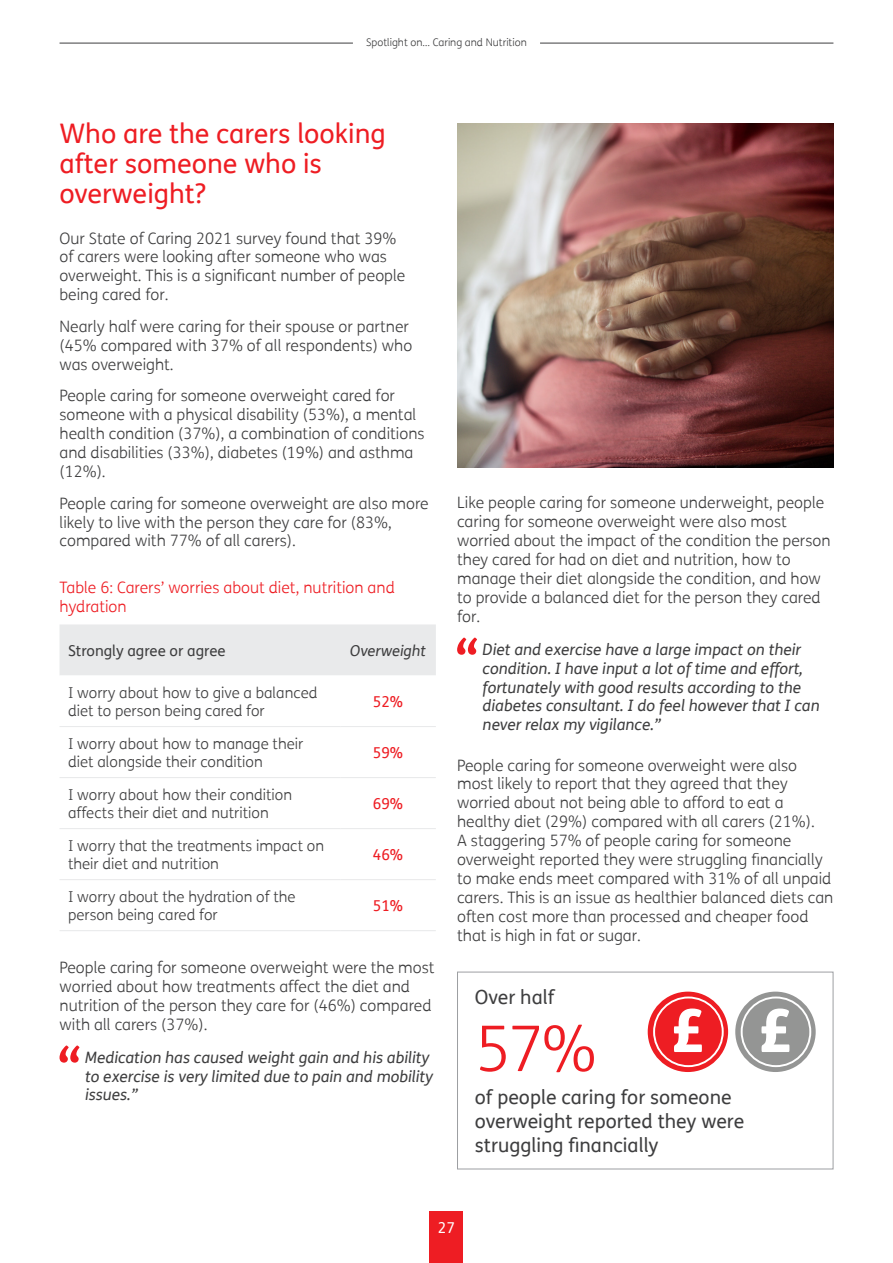
<style>
.page{position:relative;width:893px;height:1263px;background:#fff}
.page>*{position:absolute;margin:0;border:0;box-sizing:border-box;transform-origin:0 0}
.t1{font:300 63px "FS Me";color:#ee1d23}
.H2_Subhead{font:27px/30px "FS Me";color:#ee1d23}
.t2{font:19.5px/24px "FS Me";color:#3e3e3f}
.Body{font:300 15.75px/18.9px "FS Me";color:#3e3e3f}
.Inline_Quote{font:italic 15.75px/18.9px "FS Me";color:#3e3e3f}
.H3_Subhead{font:300 15.75px/18.9px "FS Me";color:#ee1d23}
.t3{font:300 15px/18px "FS Me";color:#3e3e3f}
.t4{font:15px "FS Me";color:#3e3e3f}
.t5{font:15px "FS Me";color:#ee1d23}
.t6{font:italic 15px "FS Me";color:#3e3e3f}
.t7{font:15px "FS Me";color:#fff}
.t8{font:300 10.5px "FS Me";color:#3e3e3f}
</style>
<div class="page">
<img style="left:457px;top:123px;width:376px;height:345px">
<div style="left:60px;top:624px;width:376px;height:51px;background:#e9eaeb"></div>
<hr style="left:60px;top:726px;width:280px;height:1px;background:#e9eaeb">
<hr style="left:340px;top:726px;width:96px;height:1px;background:#e9eaeb">
<hr style="left:60px;top:777px;width:280px;height:1px;background:#e9eaeb">
<hr style="left:60px;top:828px;width:280px;height:1px;background:#e9eaeb">
<hr style="left:60px;top:879px;width:280px;height:1px;background:#e9eaeb">
<hr style="left:340px;top:777px;width:96px;height:1px;background:#e9eaeb">
<hr style="left:340px;top:828px;width:96px;height:1px;background:#e9eaeb">
<hr style="left:340px;top:879px;width:96px;height:1px;background:#e9eaeb">
<hr style="left:60px;top:930px;width:280px;height:1px;background:#e9eaeb">
<hr style="left:340px;top:930px;width:96px;height:1px;background:#e9eaeb">
<svg style="left:457px;top:637px;width:20px;height:18px"></svg>
<svg style="left:60px;top:1045px;width:19px;height:18px"></svg>
<div style="left:457px;top:972px;width:376px;height:197px;border:1px solid #9d9fa2"></div>
<svg style="left:648px;top:991px;width:80px;height:81px"></svg>
<svg style="left:735px;top:991px;width:81px;height:81px"></svg>
<div style="left:430px;top:1211px;width:33px;height:52px;background:#ee1d23"></div>
<hr style="left:60px;top:43px;width:293px;height:1px;background:#3e3e3f">
<hr style="left:540px;top:43px;width:293px;height:1px;background:#3e3e3f">
<p class="t8" style="left:366px;top:35px;width:162px">Spotlight on… Caring and Nutrition</p>
<p class="H2_Subhead" style="left:60px;top:118px;width:328px">Who are the carers looking after someone who is overweight?</p>
<p class="Body" style="left:60px;top:228px;width:347px">Our State of Caring 2021 survey found that 39% of carers were looking after someone who was overweight. This is a significant number of people being cared for.</p>
<p class="Body" style="left:60px;top:316px;width:354px">Nearly half were caring for their spouse or partner (45% compared with 37% of all respondents) who was overweight.</p>
<p class="Body" style="left:60px;top:386px;width:367px">People caring for someone overweight cared for someone with a physical disability (53%), a mental health condition (37%), a combination of conditions and disabilities (33%), diabetes (19%) and asthma (12%).</p>
<p class="Body" style="left:60px;top:493px;width:371px">People caring for someone overweight are also more likely to live with the person they care for (83%, compared with 77% of all carers).</p>
<p class="H3_Subhead" style="left:60px;top:577px;width:337px">Table 6: Carers’ worries about diet, nutrition and hydration</p>
<p class="t4" style="left:68px;top:640px;width:159px">Strongly agree or agree</p>
<p class="t6" style="left:350px;top:640px;width:77px">Overweight</p>
<p class="t3" style="left:68px;top:683px;width:251px">I worry about how to give a balanced diet to person being cared for</p>
<p class="t5" style="left:373px;top:691px;width:32px">52%</p>
<p class="t3" style="left:68px;top:734px;width:237px">I worry about how to manage their diet alongside their condition</p>
<p class="t5" style="left:373px;top:742px;width:32px">59%</p>
<p class="t3" style="left:68px;top:785px;width:226px">I worry about how their condition affects their diet and nutrition</p>
<p class="t5" style="left:373px;top:793px;width:32px">69%</p>
<p class="t3" style="left:68px;top:836px;width:258px">I worry that the treatments impact on their diet and nutrition</p>
<p class="t5" style="left:373px;top:844px;width:32px">46%</p>
<p class="t3" style="left:68px;top:887px;width:229px">I worry about the hydration of the person being cared for</p>
<p class="t5" style="left:373px;top:895px;width:32px">51%</p>
<p class="Body" style="left:60px;top:957px;width:376px">People caring for someone overweight were the most worried about how treatments affect the diet and nutrition of the person they care for (46%) compared with all carers (37%).</p>
<p class="Inline_Quote" style="left:85px;top:1047px;width:349px">Medication has caused weight gain and his ability to exercise is very limited due to pain and mobility issues.”</p>
<p class="Body" style="left:457px;top:493px;width:375px">Like people caring for someone underweight, people caring for someone overweight were also most worried about the impact of the condition the person they cared for had on diet and nutrition, how to manage their diet alongside the condition, and how to provide a balanced diet for the person they cared for.</p>
<p class="Inline_Quote" style="left:483px;top:639px;width:339px">Diet and exercise have a large impact on their condition. I have input a lot of time and effort, fortunately with good results according to the diabetes consultant. I do feel however that I can never relax my vigilance.”</p>
<p class="Body" style="left:457px;top:755px;width:378px">People caring for someone overweight were also most likely to report that they agreed that they worried about not being able to afford to eat a healthy diet (29%) compared with all carers (21%).<br>A staggering 57% of people caring for someone overweight reported they were struggling financially to make ends meet compared with 31% of all unpaid carers. This is an issue as healthier balanced diets can often cost more than processed and cheaper food that is high in fat or sugar.</p>
<p class="t2" style="left:475px;top:985px;width:81px">Over half</p>
<p class="t1" style="left:475px;top:1006px;width:124px">57%</p>
<p class="t2" style="left:475px;top:1084px;width:271px">of people caring for someone overweight reported they were struggling financially</p>
<p class="t7" style="left:438px;top:1217px;width:19px">27</p>
</div>
